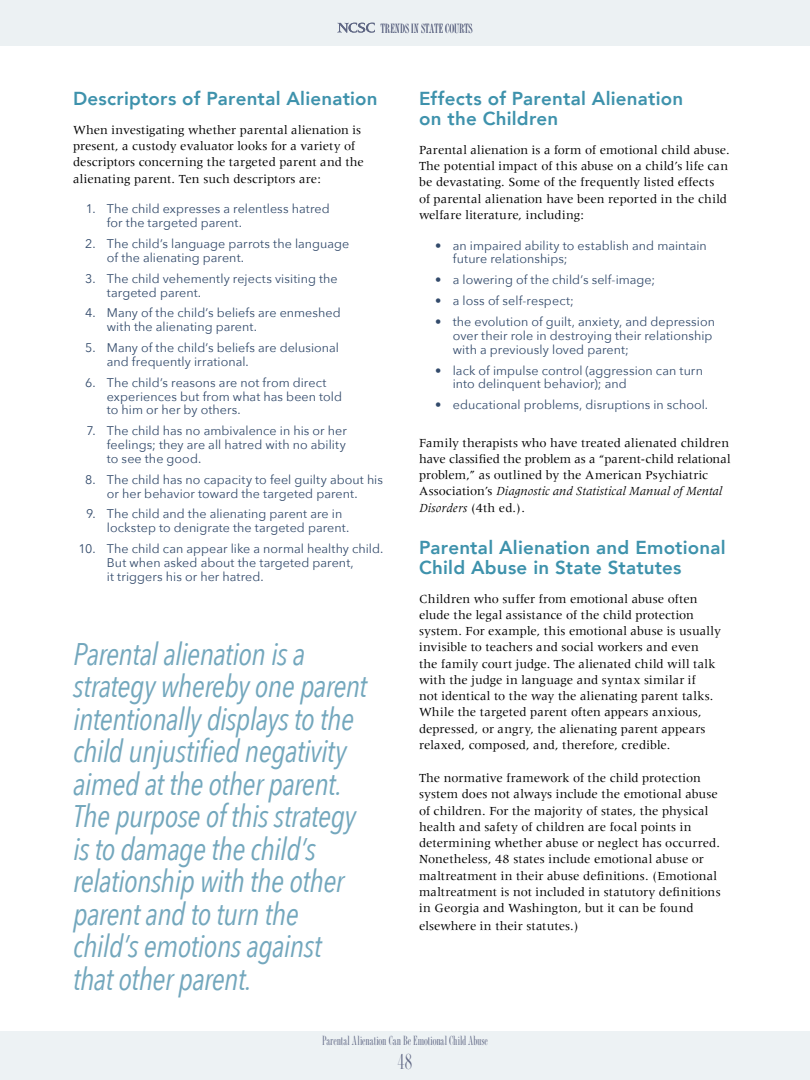
<style>
.page{position:relative;width:810px;height:1080px;background:#fff}
.page>*{position:absolute;margin:0;border:0;box-sizing:border-box;transform-origin:0 0}
.t1{font:italic 31.25px/32.5px "Avenir Next Condensed";letter-spacing:-.02em;color:#73a7bd}
.t2{font:condensed 22.5px "AT Torino";color:#5f6784}
.t3{font:800 18.75px/20px "Avenir";letter-spacing:.01em;color:#3e92ac}
.t4{font:condensed 13.75px "AT Torino";color:#5f6784}
.t5{font:12.75px/16.2px "Meridien";color:#000}
.t6{font:12.5px/13.8px "Avenir Next";letter-spacing:.005em;color:#324a6b}
.s1{font-style:italic}
</style>
<div class="page">
<div style="left:0;top:1032px;width:810px;height:48px;background:#e8eef1"></div>
<div style="left:0;top:0;width:810px;height:46px;background:#e8eef1"></div>
<svg style="left:337px;top:23px;width:38px;height:10px"></svg>
<p class="t4" style="left:381px;top:21px;width:93px">TRENDS IN STATE COURTS</p>
<h3 class="t3" style="left:73px;top:89px;width:306px">Descriptors of Parental Alienation</h3>
<p class="t5" style="left:73px;top:122px;width:292px">When investigating whether parental alienation is present, a custody evaluator looks for a variety of descriptors concerning the targeted parent and the alienating parent. Ten such descriptors are:</p>
<p class="t6" style="left:107px;top:202px;width:224px;text-indent:-21px">1. The child expresses a relentless hatred for the targeted parent.</p>
<p class="t6" style="left:107px;top:236px;width:244px;text-indent:-22px">2. The child’s language parrots the language of the alienating parent.</p>
<p class="t6" style="left:107px;top:271px;width:232px;text-indent:-22px">3. The child vehemently rejects visiting the targeted parent.</p>
<p class="t6" style="left:107px;top:306px;width:235px;text-indent:-22px">4. Many of the child’s beliefs are enmeshed with the alienating parent.</p>
<p class="t6" style="left:107px;top:340px;width:234px;text-indent:-22px">5. Many of the child’s beliefs are delusional and frequently irrational.</p>
<p class="t6" style="left:107px;top:375px;width:237px;text-indent:-22px">6. The child’s reasons are not from direct experiences but from what has been told to him or her by others.</p>
<p class="t6" style="left:107px;top:424px;width:242px;text-align:justify;text-indent:-21px">7. The child has no ambivalence in his or her feelings; they are all hatred with no ability to see the good.</p>
<p class="t6" style="left:85px;top:472px;width:300px;text-align:center">8. The child has no capacity to feel guilty about his or her behavior toward the targeted parent.</p>
<p class="t6" style="left:107px;top:507px;width:244px;text-indent:-21px">9. The child and the alienating parent are in lockstep to denigrate the targeted parent.</p>
<p class="t6" style="left:107px;top:541px;width:278px;text-indent:-28px">10. The child can appear like a normal healthy child.<br>But when asked about the targeted parent,<br>it triggers his or her hatred.</p>
<p class="t1" style="left:73px;top:638px;width:296px">Parental alienation is a strategy whereby one parent intentionally displays to the child unjustified negativity aimed at the other parent.<br>The purpose of this strategy is to damage the child’s relationship with the other parent and to turn the child’s emotions against that other parent.</p>
<h3 class="t3" style="left:419px;top:89px;width:266px">Effects of Parental Alienation on the Children</h3>
<p class="t5" style="left:419px;top:142px;width:312px">Parental alienation is a form of emotional child abuse.<br>The potential impact of this abuse on a child’s life can be devastating. Some of the frequently listed effects<br>of parental alienation have been reported in the child welfare literature, including:</p>
<p class="t6" style="left:453px;top:238px;width:256px;text-indent:-18px">• an impaired ability to establish and maintain future relationships;</p>
<p class="t6" style="left:435px;top:273px;width:221px">• a lowering of the child’s self-image;</p>
<p class="t6" style="left:435px;top:294px;width:140px">• a loss of self-respect;</p>
<p class="t6" style="left:453px;top:314px;width:264px;text-indent:-18px">• the evolution of guilt, anxiety, and depression over their role in destroying their relationship with a previously loved parent;</p>
<p class="t6" style="left:453px;top:363px;width:252px;text-indent:-18px">• lack of impulse control (aggression can turn into delinquent behavior); and</p>
<p class="t6" style="left:435px;top:398px;width:274px">• educational problems, disruptions in school.</p>
<p class="t5" style="left:419px;top:434px;width:313px">Family therapists who have treated alienated children have classified the problem as a “parent-child relational problem,” as outlined by the American Psychiatric Association’s <span class="s1">Diagnostic and Statistical Manual of Mental Disorders</span> (4th ed.).</p>
<h3 class="t3" style="left:419px;top:537px;width:308px">Parental Alienation and Emotional<br>Child Abuse in State Statutes</h3>
<p class="t5" style="left:419px;top:590px;width:303px">Children who suffer from emotional abuse often elude the legal assistance of the child protection system. For example, this emotional abuse is usually invisible to teachers and social workers and even<br>the family court judge. The alienated child will talk with the judge in language and syntax similar if<br>not identical to the way the alienating parent talks.<br>While the targeted parent often appears anxious, depressed, or angry, the alienating parent appears relaxed, composed, and, therefore, credible.</p>
<p class="t5" style="left:419px;top:770px;width:303px">The normative framework of the child protection system does not always include the emotional abuse of children. For the majority of states, the physical health and safety of children are focal points in determining whether abuse or neglect has occurred.<br>Nonetheless, 48 states include emotional abuse or maltreatment in their abuse definitions. (Emotional maltreatment is not included in statutory definitions in Georgia and Washington, but it can be found</p>
<p class="t5" style="left:419px;top:917px;width:161px">elsewhere in their statutes.)</p>
<p class="t4" style="left:322px;top:1033px;width:167px">Parental Alienation Can Be Emotional Child Abuse</p>
<h2 class="t2" style="left:398px;top:1049px;width:16px">48</h2>
</div>
